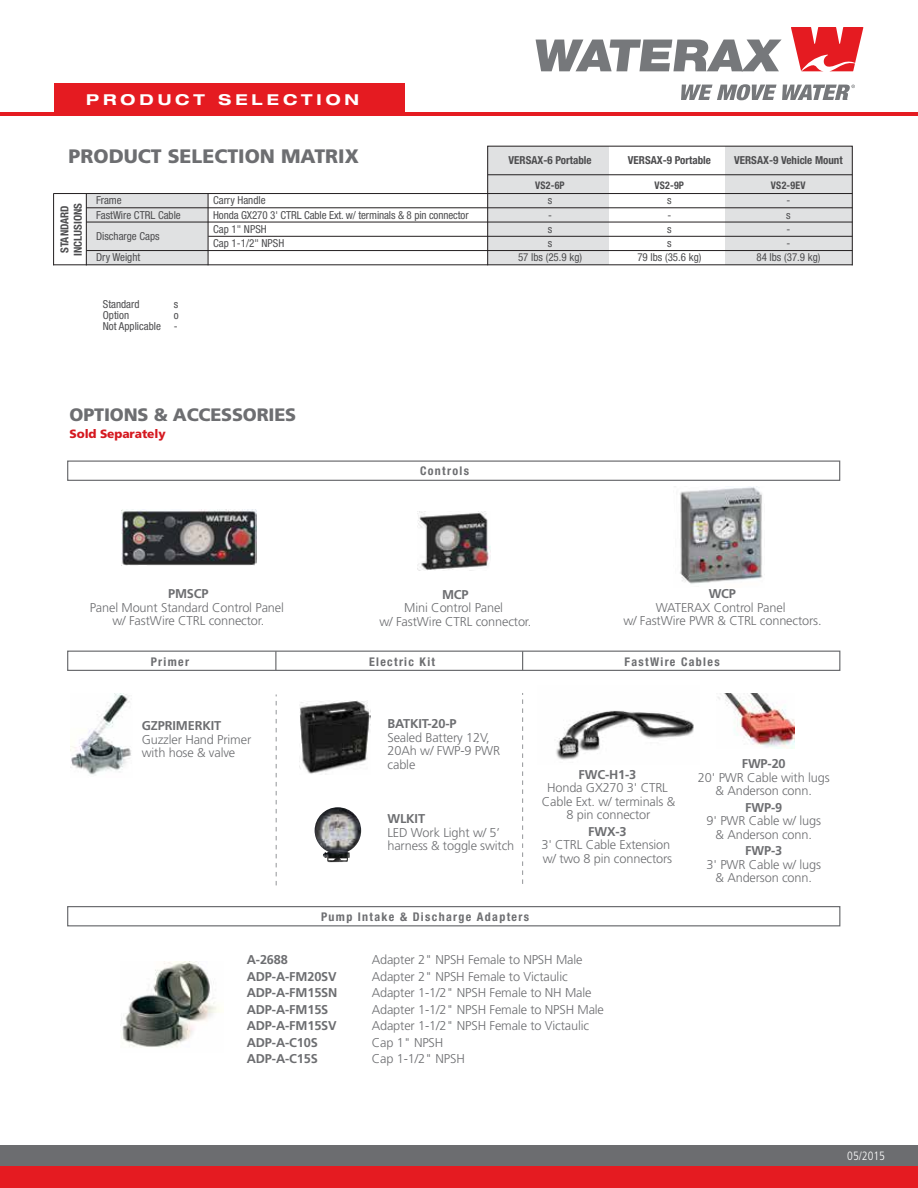
<style>
.page{position:relative;width:918px;height:1188px;background:#fff}
.page>*{position:absolute;margin:0;border:0;box-sizing:border-box;transform-origin:0 0}
.t1{font:900 19.5px "Frutiger";color:#6d6e71}
.t2{font:900 18px "Frutiger";letter-spacing:-.01em;color:#6d6e71}
.t3{font:700 expanded 15px "Helvetica Neue";letter-spacing:.25em;color:#fff;scale:1.05 1}
.t4{font:300 12.75px/13.5px "Frutiger";letter-spacing:-.01em;color:#6d6e71;text-align:center}
.t5{font:700 12.75px "Frutiger";letter-spacing:-.01em;color:#6d6e71}
.t6{font:700 condensed 12px "Helvetica Neue";letter-spacing:.11em;color:#6d6e71}
.t7{font:900 12px "Frutiger";letter-spacing:-.01em;color:#d51920}
.t8{font:300 condensed 12px "Frutiger";color:#fff}
.t9{font:condensed 10.95px/14.2px "Helvetica Neue";color:#4d4d4f;text-align:center}
.t10{font:700 condensed 10.95px/13.5px "Helvetica Neue";color:#4d4d4f}
.t11{font:700 condensed 10.5px "Helvetica Neue";letter-spacing:.025em;color:#4d4d4f;scale:.94 1}
.s1{font-weight:700}
</style>
<div class="page">
<div style="left:54px;top:83px;width:351px;height:32px;background:#e51b21"></div>
<div style="left:0;top:1145px;width:918px;height:21px;background:#6c6d70"></div>
<hr style="left:0;top:112px;width:918px;height:3px;background:#e51b21">
<div style="left:0;top:1166px;width:918px;height:22px;background:#e51b21"></div>
<svg style="left:536px;top:40px;width:245px;height:31px"></svg>
<svg style="left:791px;top:27px;width:72px;height:44px"></svg>
<svg style="left:681px;top:84px;width:174px;height:16px"></svg>
<img style="left:556px;top:710px;width:138px;height:50px">
<img style="left:718px;top:694px;width:76px;height:54px">
<svg style="left:522px;top:693px;width:1px;height:191px"></svg>
<div style="left:67px;top:460px;width:773px;height:21px;border:1px solid #6b6c6f"></div>
<img style="left:121px;top:962px;width:99px;height:85px">
<img style="left:299px;top:700px;width:72px;height:74px">
<img style="left:315px;top:807px;width:46px;height:55px">
<img style="left:71px;top:694px;width:60px;height:81px">
<div style="left:67px;top:651px;width:773px;height:20px;border:1px solid #6b6c6f"></div>
<svg style="left:275px;top:651px;width:1px;height:19px"></svg>
<svg style="left:522px;top:651px;width:1px;height:19px"></svg>
<svg style="left:276px;top:694px;width:1px;height:191px"></svg>
<div style="left:67px;top:906px;width:773px;height:20px;border:1px solid #6b6c6f"></div>
<div style="left:86px;top:194px;width:122px;height:71px;background:#e0e1e2"></div>
<div style="left:488px;top:146px;width:121px;height:119px;background:#e0e1e2"></div>
<div style="left:725px;top:146px;width:127px;height:119px;background:#e0e1e2"></div>
<hr style="left:86px;top:194px;width:1px;height:71px;background:#231f20">
<hr style="left:53px;top:194px;width:1px;height:71px;background:#231f20">
<hr style="left:86px;top:208px;width:766px;height:1px;background:#231f20">
<hr style="left:53px;top:193px;width:799px;height:1px;background:#231f20">
<hr style="left:86px;top:222px;width:766px;height:1px;background:#231f20">
<hr style="left:208px;top:236px;width:644px;height:1px;background:#231f20">
<hr style="left:86px;top:250px;width:766px;height:1px;background:#231f20">
<hr style="left:53px;top:265px;width:799px;height:1px;background:#231f20">
<hr style="left:208px;top:194px;width:1px;height:71px;background:#231f20">
<hr style="left:488px;top:175px;width:364px;height:1px;background:#231f20">
<img style="left:417px;top:512px;width:73px;height:58px">
<img style="left:680px;top:487px;width:83px;height:97px">
<img style="left:121px;top:509px;width:136px;height:57px">
<p class="t3" style="left:86px;top:90px;width:261px">PRODUCT SELECTION</p>
<p class="t1" style="left:69px;top:144px;width:292px">PRODUCT SELECTION MATRIX</p>
<p class="t10" style="left:58px;top:256px;width:54px;rotate:-90deg">STANDARD<br>INCLUSIONS</p>
<p class="t9" style="left:96px;top:193px;width:86px;text-align:left">Frame<br>FastWire CTRL Cable</p>
<p class="t9" style="left:96px;top:225px;width:65px;line-height:21.8px;text-align:left">Discharge Caps<br>Dry Weight</p>
<p class="t9" style="left:103px;top:297px;width:38px">Standard</p>
<p class="t9" style="left:174px;top:297px;width:6px">s</p>
<p class="t9" style="left:103px;top:308px;width:28px">Option</p>
<p class="t9" style="left:103px;top:309px;width:77px;line-height:11.2px;text-align:right">o<br>Not Applicable -</p>
<p class="t9" style="left:213px;top:193px;width:257px;text-align:left">Carry Handle<br>Honda GX270 3' CTRL Cable Ext. w/ terminals &amp; 8 pin connector<br>Cap 1" NPSH<br>Cap 1-1/2" NPSH</p>
<p class="t2" style="left:70px;top:404px;width:228px">OPTIONS &amp; ACCESSORIES</p>
<p class="t7" style="left:70px;top:426px;width:98px">Sold Separately</p>
<p class="t6" style="left:420px;top:463px;width:51px">Controls</p>
<p class="t10" style="left:509px;top:153px;width:85px">VERSAX-6 Portable</p>
<p class="t10" style="left:628px;top:153px;width:85px">VERSAX-9 Portable</p>
<p class="t10" style="left:734px;top:153px;width:110px">VERSAX-9 Vehicle Mount</p>
<p class="t11" style="left:535px;top:178px;width:33px">VS2-6P</p>
<p class="t11" style="left:654px;top:178px;width:33px">VS2-9P</p>
<p class="t11" style="left:771px;top:178px;width:38px">VS2-9EV</p>
<p class="t9" style="left:518px;top:193px;width:66px">s<br>-<br>s<br>s<br>57 lbs (25.9 kg)</p>
<p class="t9" style="left:637px;top:193px;width:66px">s<br>-<br>s<br>s<br>79 lbs (35.6 kg)</p>
<p class="t9" style="left:756px;top:193px;width:66px">-<br>s<br>-<br>-<br>84 lbs (37.9 kg)</p>
<p class="t4" style="left:90px;top:587px;width:196px"><span class="s1">PMSCP<br></span>Panel Mount Standard Control Panel w/ FastWire CTRL connector.</p>
<p class="t4" style="left:379px;top:587px;width:153px"><span class="s1">MCP<br></span>Mini Control Panel<br>w/ FastWire CTRL connector.</p>
<p class="t4" style="left:623px;top:587px;width:200px"><span class="s1">WCP<br></span>WATERAX Control Panel<br>w/ FastWire PWR &amp; CTRL connectors.</p>
<p class="t6" style="left:151px;top:654px;width:40px">Primer</p>
<p class="t6" style="left:369px;top:654px;width:68px">Electric Kit</p>
<p class="t6" style="left:624px;top:654px;width:97px">FastWire Cables</p>
<p class="t4" style="left:142px;top:719px;width:111px;text-align:left"><span class="s1">GZPRIMERKIT<br></span>Guzzler Hand Primer with hose &amp; valve</p>
<p class="t4" style="left:387px;top:717px;width:114px;text-align:left"><span class="s1">BATKIT-20-P<br></span>Sealed Battery 12V,<br>20Ah w/ FWP-9 PWR cable</p>
<p class="t4" style="left:387px;top:812px;width:128px;text-align:left"><span class="s1">WLKIT<br></span>LED Work Light w/ 5’ harness &amp; toggle switch</p>
<p class="t4" style="left:542px;top:768px;width:135px"><span class="s1">FWC-H1-3<br></span>Honda GX270 3' CTRL<br>Cable Ext. w/ terminals &amp;<br>8 pin connector</p>
<p class="t4" style="left:541px;top:825px;width:132px"><span class="s1">FWX-3<br></span>3' CTRL Cable Extension w/ two 8 pin connectors</p>
<p class="t6" style="left:321px;top:910px;width:210px">Pump Intake &amp; Discharge Adapters</p>
<p class="t5" style="left:247px;top:952px;width:43px">A-2688</p>
<p class="t4" style="left:372px;top:953px;width:212px">Adapter 2" NPSH Female to NPSH Male</p>
<p class="t5" style="left:247px;top:969px;width:91px">ADP-A-FM20SV</p>
<p class="t4" style="left:372px;top:970px;width:197px">Adapter 2" NPSH Female to Victaulic</p>
<p class="t5" style="left:247px;top:985px;width:92px">ADP-A-FM15SN</p>
<p class="t4" style="left:372px;top:986px;width:221px">Adapter 1-1/2" NPSH Female to NH Male</p>
<p class="t5" style="left:247px;top:1002px;width:83px">ADP-A-FM15S</p>
<p class="t4" style="left:372px;top:1003px;width:234px">Adapter 1-1/2" NPSH Female to NPSH Male</p>
<p class="t5" style="left:247px;top:1018px;width:91px">ADP-A-FM15SV</p>
<p class="t4" style="left:372px;top:1019px;width:219px">Adapter 1-1/2" NPSH Female to Victaulic</p>
<p class="t5" style="left:247px;top:1035px;width:73px">ADP-A-C10S</p>
<p class="t4" style="left:372px;top:1036px;width:73px">Cap 1" NPSH</p>
<p class="t5" style="left:247px;top:1051px;width:73px">ADP-A-C15S</p>
<p class="t4" style="left:372px;top:1052px;width:95px">Cap 1-1/2" NPSH</p>
<p class="t4" style="left:698px;top:757px;width:133px"><span class="s1">FWP-20<br></span>20' PWR Cable with lugs &amp; Anderson conn.</p>
<p class="t4" style="left:707px;top:801px;width:116px"><span class="s1">FWP-9<br></span>9' PWR Cable w/ lugs &amp; Anderson conn.</p>
<p class="t4" style="left:707px;top:844px;width:116px"><span class="s1">FWP-3<br></span>3' PWR Cable w/ lugs &amp; Anderson conn.</p>
<p class="t8" style="left:847px;top:1149px;width:39px">05/2015</p>
</div>
